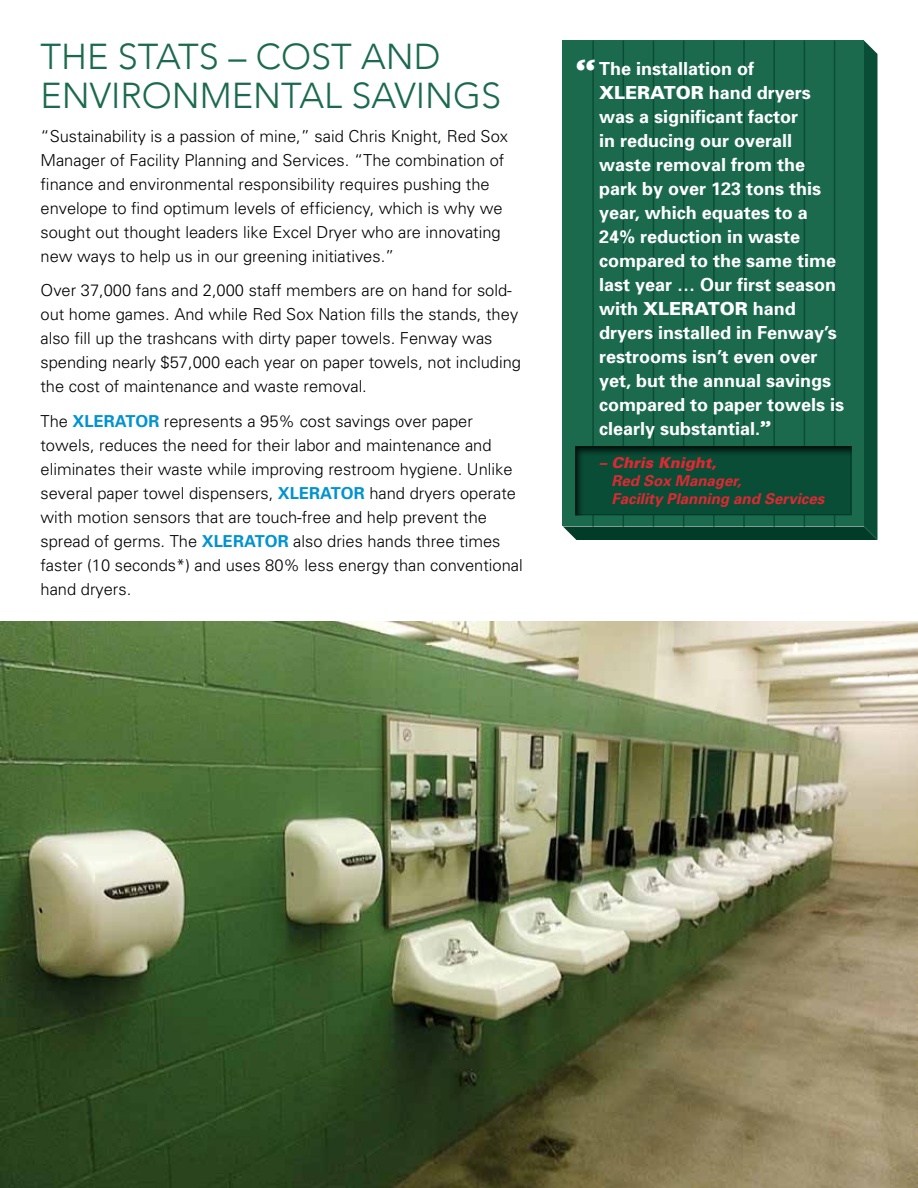
<style>
.page{position:relative;width:918px;height:1188px;background:#fff}
.page>*{position:absolute;margin:0;border:0;box-sizing:border-box;transform-origin:0 0}
.t1{font:300 36px/39px "Avenir";color:#1b6a4e}
.t2{font:700 18px/24px "Univers";color:#fff}
.t3{font:300 16.5px/24px "Univers";color:#000}
.t4{font:italic 700 15px/18px "Univers";color:#de2832}
.t5{font:italic 900 15px "Univers";color:#de2832}
.s1{font-weight:700;color:#0093d0}
.s2{font-family:"Belizio";font-weight:900;font-size:33px}
.s3{font-weight:900}
.s4{font-family:"Belizio";font-weight:900}
</style>
<div class="page">
<svg style="left:563px;top:40px;width:315px;height:500px;background:#19664b"></svg>
<div style="left:574px;top:444px;width:280px;height:72px;background:#000;opacity:.75"></div>
<img style="left:0;top:621px;width:918px;height:567px">
<h1 class="t1" style="left:40px;top:37px;width:462px">THE STATS – COST AND<br>ENVIRONMENTAL SAVINGS</h1>
<p class="t3" style="left:40px;top:123px;width:469px">“Sustainability is a passion of mine,” said Chris Knight, Red Sox Manager of Facility Planning and Services. “The combination of finance and environmental responsibility requires pushing the envelope to find optimum levels of efficiency, which is why we sought out thought leaders like Excel Dryer who are innovating new ways to help us in our greening initiatives.”</p>
<p class="t3" style="left:40px;top:278px;width:482px">Over 37,000 fans and 2,000 staff members are on hand for sold&shy;out home games. And while Red Sox Nation fills the stands, they also fill up the trashcans with dirty paper towels. Fenway was spending nearly $57,000 each year on paper towels, not including the cost of maintenance and waste removal.</p>
<p class="t3" style="left:40px;top:409px;width:484px">The <span class="s1">XLERATOR</span> represents a 95% cost savings over paper towels, reduces the need for their labor and maintenance and eliminates their waste while improving restroom hygiene. Unlike several paper towel dispensers, <span class="s1">XLERATOR</span> hand dryers operate with motion sensors that are touch-free and help prevent the spread of germs. The <span class="s1">XLERATOR</span> also dries hands three times faster (10 seconds*) and uses 80% less energy than conventional hand dryers.</p>
<p class="t2" style="left:599px;top:56px;width:247px;text-indent:-24px"><span class="s2">“</span> The installation of<br><span class="s3">XLERATOR</span> hand dryers was a significant factor<br>in reducing our overall waste removal from the park by over 123 tons this year, which equates to a<br>24% reduction in waste compared to the same time last year … Our first season with <span class="s3">XLERATOR</span> hand dryers installed in Fenway’s restrooms isn’t even over yet, but the annual savings compared to paper towels is clearly substantial.<span class="s4">”</span></p>
<p class="t5" style="left:599px;top:453px;width:119px">– Chris Knight,</p>
<p class="t4" style="left:612px;top:471px;width:214px">Red Sox Manager,<br>Facility Planning and Services</p>
</div>
